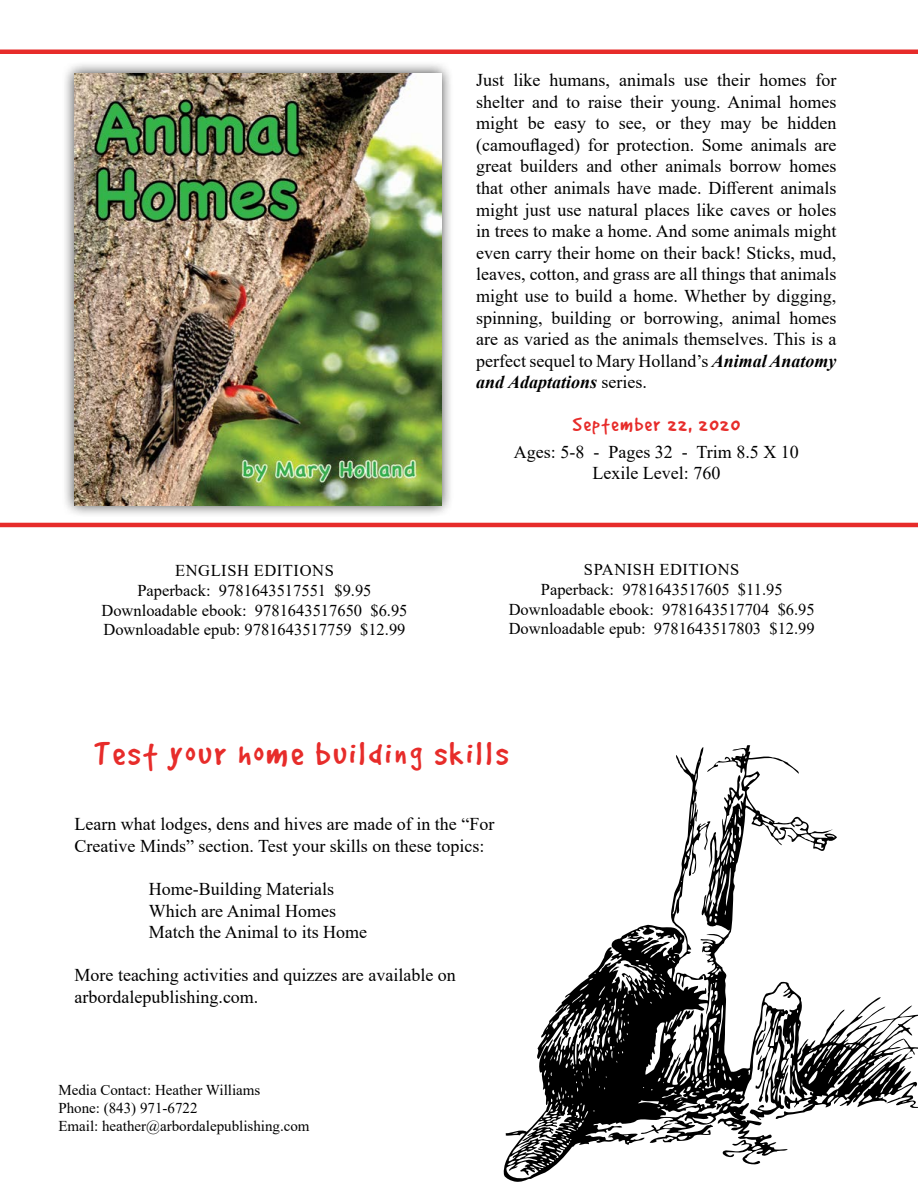
<style>
.page{position:relative;width:918px;height:1188px;background:#fff}
.page>*{position:absolute;margin:0;border:0;box-sizing:border-box;transform-origin:0 0}
.t1{font:36px "Good Dog Plain";letter-spacing:.08em;color:#e72c2a}
.t2{font:21px "Good Dog Plain";letter-spacing:.08em;color:#e72c2a}
.t3{font:18px/21.6px "Times New Roman";color:#000}
.t4{font:16.5px/19.8px "Times New Roman";color:#000;text-align:center}
.t5{font:15px/18px "Times New Roman";color:#000}
.s1{font-weight:700;font-style:italic}
</style>
<div class="page">
<svg style="left:503px;top:745px;width:415px;height:437px"></svg>
<hr style="left:0;top:50px;width:918px;height:4px;background:#e72c2a">
<hr style="left:0;top:523px;width:918px;height:4px;background:#e72c2a">
<div style="left:62px;top:61px;width:392px;height:457px;background:#000;opacity:.75"></div>
<img style="left:75px;top:73px;width:367px;height:432px">
<p class="t3" style="left:476px;top:69px;width:362px;text-align:justify">Just like humans, animals use their homes for shelter and to raise their young. Animal homes might be easy to see, or they may be hidden (camouflaged) for protection. Some animals are great builders and other animals borrow homes that other animals have made. Different animals might just use natural places like caves or holes in trees to make a home. And some animals might even carry their home on their back! Sticks, mud, leaves, cotton, and grass are all things that animals might use to build a home. Whether by digging, spinning, building or borrowing, animal homes are as varied as the animals themselves. This is a perfect sequel to Mary Holland’s <span class="s1">Animal Anatomy and Adaptations</span> series.</p>
<p class="t2" style="left:573px;top:414px;width:168px">September 22, 2020</p>
<p class="t3" style="left:514px;top:440px;width:287px;text-align:center">Ages: 5-8 - Pages 32 - Trim 8.5 X 10<br>Lexile Level: 760</p>
<p class="t4" style="left:101px;top:560px;width:308px">ENGLISH EDITIONS<br>Paperback: 9781643517551 $9.95<br>Downloadable ebook: 9781643517650 $6.95<br>Downloadable epub: 9781643517759 $12.99</p>
<p class="t4" style="left:509px;top:559px;width:308px">SPANISH EDITIONS<br>Paperback: 9781643517605 $11.95<br>Downloadable ebook: 9781643517704 $6.95<br>Downloadable epub: 9781643517803 $12.99</p>
<h1 class="t1" style="left:94px;top:737px;width:415px">Test your home building skills</h1>
<p class="t3" style="left:75px;top:813px;width:421px">Learn what lodges, dens and hives are made of in the “For<br>Creative Minds” section. Test your skills on these topics:</p>
<p class="t3" style="left:149px;top:878px;width:220px">Home-Building Materials<br>Which are Animal Homes<br>Match the Animal to its Home</p>
<p class="t3" style="left:75px;top:964px;width:383px">More teaching activities and quizzes are available on arbordalepublishing.com.</p>
<p class="t5" style="left:58px;top:1080px;width:253px">Media Contact: Heather Williams<br>Phone: (843) 971-6722<br>Email: heather@arbordalepublishing.com</p>
</div>
